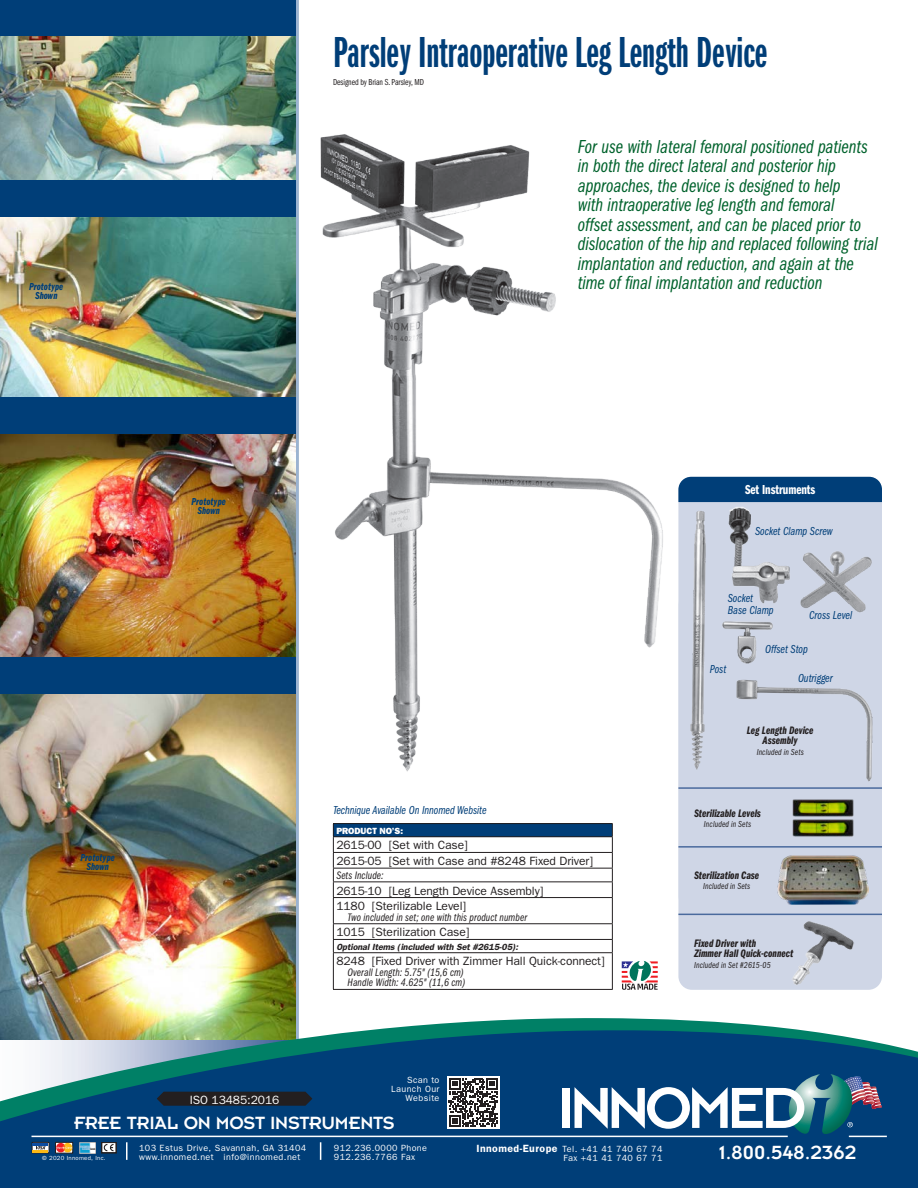
<style>
.page{position:relative;width:918px;height:1188px;background:#fff}
.page>*{position:absolute;margin:0;border:0;box-sizing:border-box;transform-origin:0 0}
.t1{font:45px "ITC Franklin Gothic Std Dm X Cp";color:#003e78}
.t2{font:21px "Insignia";color:#fff}
.t3{font:19.5px/19.5px "ITC Franklin Gothic Std Bk Cp It";color:#00622c}
.t4{font:19.5px "Insignia";letter-spacing:-.01em;color:#fff}
.t5{font:13.5px "ITC Franklin Gothic Std Dm Cp";letter-spacing:-.005em;color:#fff}
.t6{font:12px/15.8px "Franklin Gothic";letter-spacing:-.005em;color:#231f20}
.t7{font:12px/12px "ITC Franklin Gothic Std Bk Cp It";color:#003e78}
.t8{font:12px "Franklin Gothic";letter-spacing:-.005em;color:#fff}
.t9{font:11.25px/10.5px "ITC Franklin Gothic Std Bk Cp It";letter-spacing:.01em;color:#231f20}
.t10{font:11.25px/10.5px "ITC Franklin Gothic Std Dm Cp It";color:#231f20}
.t11{font:10.5px/9px "ITC Franklin Gothic Std Dm Cp It";color:#003e78;text-align:center}
.t12{font:9px/9px "Franklin Gothic";letter-spacing:.045em;color:#fff}
.t13{font:9px "ITC Franklin Gothic Std Bk Cp It";letter-spacing:.015em;color:#231f20}
.t14{font:italic 600 9px "Franklin Gothic";letter-spacing:-.005em;color:#231f20}
.t15{font:9px "ITC Franklin Gothic Std Bk Cp";letter-spacing:-.005em;color:#231f20}
.t16{font:800 9px "Franklin Gothic";letter-spacing:-.005em;color:#fff}
.t17{font:6px "Franklin Gothic";letter-spacing:.045em;color:#fff}
.s1{font-weight:600;font-size:10.5px}
</style>
<div class="page">
<hr style="left:296px;top:0;width:2px;height:1044px;background:#cfd6e6">
<div style="left:0;top:0;width:296px;height:779px;background:#003e78"></div>
<img style="left:0;top:36px;width:296px;height:144px">
<svg style="left:622px;top:961px;width:36px;height:29px"></svg>
<div style="left:333px;top:824px;width:279px;height:13px;background:#003e78"></div>
<hr style="left:333px;top:953px;width:1px;height:36px;background:#231f20">
<hr style="left:612px;top:953px;width:1px;height:36px;background:#231f20">
<hr style="left:333px;top:852px;width:280px;height:1px;background:#231f20">
<hr style="left:333px;top:868px;width:280px;height:1px;background:#231f20">
<hr style="left:333px;top:881px;width:280px;height:1px;background:#231f20">
<hr style="left:333px;top:897px;width:280px;height:1px;background:#231f20">
<hr style="left:333px;top:923px;width:280px;height:1px;background:#231f20">
<hr style="left:333px;top:939px;width:280px;height:1px;background:#231f20">
<hr style="left:333px;top:952px;width:280px;height:1px;background:#231f20">
<hr style="left:333px;top:989px;width:280px;height:1px;background:#231f20">
<hr style="left:333px;top:823px;width:280px;height:1px;background:#231f20">
<svg style="left:333px;top:824px;width:1px;height:128px"></svg>
<svg style="left:612px;top:824px;width:1px;height:128px"></svg>
<hr style="left:333px;top:836px;width:280px;height:1px;background:#231f20">
<div style="left:678px;top:477px;width:204px;height:513px;background:#cfd6e6;border-radius:14px"></div>
<img style="left:690px;top:507px;width:183px;height:275px">
<div style="left:743px;top:727px;width:86px;height:24px;background:#cfd6e6"></div>
<div style="left:678px;top:477px;width:204px;height:25px;background:#003e78"></div>
<img style="left:777px;top:856px;width:92px;height:49px">
<img style="left:793px;top:921px;width:61px;height:64px">
<hr style="left:678px;top:787px;width:204px;height:2px;background:#4a6a9d">
<hr style="left:678px;top:846px;width:204px;height:2px;background:#4a6a9d">
<hr style="left:678px;top:914px;width:204px;height:1px;background:#4a6a9d">
<img style="left:792px;top:819px;width:62px;height:18px">
<img style="left:792px;top:799px;width:62px;height:18px">
<img style="left:0;top:695px;width:296px;height:323px">
<img style="left:0;top:435px;width:296px;height:222px">
<img style="left:0;top:218px;width:296px;height:179px">
<img style="left:296px;top:129px;width:367px;height:646px">
<svg style="left:0;top:1018px;width:918px;height:170px;background:#215c82"></svg>
<svg style="left:32px;top:1142px;width:17px;height:11px"></svg>
<hr style="left:33px;top:1143px;width:15px;height:3px;background:#0d4da1">
<svg style="left:55px;top:1142px;width:18px;height:11px"></svg>
<img style="left:79px;top:1142px;width:17px;height:11px">
<div style="left:101px;top:1142px;width:15px;height:11px;border:1px solid #231f20"></div>
<svg style="left:104px;top:1144px;width:10px;height:7px"></svg>
<div style="left:102px;top:1142px;width:14px;height:11px;border:1px solid #231f20"></div>
<div style="left:447px;top:1076px;width:52px;height:52px;background:#fff"></div>
<svg style="left:449px;top:1078px;width:49px;height:49px"></svg>
<div style="left:563px;top:1088px;width:7px;height:40px;background:#fff"></div>
<svg style="left:575px;top:1074px;width:307px;height:62px"></svg>
<svg style="left:157px;top:1092px;width:155px;height:14px;background:#202025"></svg>
<p class="t11" style="left:29px;top:282px;width:36px">Prototype<br>Shown</p>
<h1 class="t1" style="left:333px;top:28px;width:436px">Parsley Intraoperative Leg Length Device</h1>
<p class="t15" style="left:333px;top:77px;width:93px">Designed by Brian S. Parsley, MD</p>
<p class="t3" style="left:578px;top:137px;width:302px">For use with lateral femoral positioned patients in both the direct lateral and posterior hip approaches, the device is designed to help<br>with intraoperative leg length and femoral<br>offset assessment, and can be placed prior to dislocation of the hip and replaced following trial implantation and reduction, and again at the time of final implantation and reduction</p>
<p class="t11" style="left:192px;top:497px;width:36px">Prototype<br>Shown</p>
<p class="t11" style="left:81px;top:853px;width:36px">Prototype<br>Shown</p>
<p class="t7" style="left:333px;top:804px;width:155px">Technique Available On Innomed Website</p>
<p class="t16" style="left:336px;top:825px;width:68px">PRODUCT NO’S:</p>
<p class="t6" style="left:336px;top:837px;width:258px">2615-00 [Set with Case]<br>2615-05 [Set with Case and #8248 Fixed Driver]</p>
<p class="t9" style="left:336px;top:870px;width:49px">Sets Include:</p>
<p class="t6" style="left:336px;top:882px;width:208px">2615-10 [Leg Length Device Assembly]<br>1180 [Sterilizable Level]</p>
<p class="t9" style="left:348px;top:912px;width:181px">Two included in set; one with this product number</p>
<p class="t6" style="left:336px;top:924px;width:135px">1015 [Sterilization Case]</p>
<p class="t14" style="left:336px;top:941px;width:183px">Optional Items (included with Set #2615-05):</p>
<p class="t6" style="left:336px;top:953px;width:270px">8248 [Fixed Driver with Zimmer Hall Quick-connect]</p>
<p class="t9" style="left:348px;top:967px;width:119px">Overall Length: 5.75" (15,6 cm)<br>Handle Width: 4.625" (11,6 cm)</p>
<p class="t12" style="left:391px;top:1076px;width:50px;text-align:right">Scan to<br>Launch Our</p>
<p class="t8" style="left:190px;top:1093px;width:91px">ISO 13485:2016</p>
<p class="t12" style="left:406px;top:1094px;width:35px">Website</p>
<p class="t4" style="left:74px;top:1113px;width:322px">FREE TRIAL ON MOST INSTRUMENTS</p>
<p class="t5" style="left:745px;top:482px;width:72px">Set Instruments</p>
<p class="t7" style="left:755px;top:525px;width:79px">Socket Clamp Screw</p>
<p class="t7" style="left:728px;top:592px;width:47px">Socket<br>Base Clamp</p>
<p class="t7" style="left:809px;top:609px;width:44px">Cross Level</p>
<p class="t7" style="left:710px;top:664px;width:18px">Post</p>
<p class="t7" style="left:765px;top:643px;width:44px">Offset Stop</p>
<p class="t7" style="left:798px;top:672px;width:36px">Outrigger</p>
<p class="t10" style="left:747px;top:725px;width:68px;text-align:center">Leg Length Device<br>Assembly</p>
<p class="t13" style="left:757px;top:747px;width:49px">Included in Sets</p>
<p class="t10" style="left:694px;top:808px;width:68px">Sterilizable Levels</p>
<p class="t13" style="left:704px;top:819px;width:49px">Included in Sets</p>
<p class="t10" style="left:694px;top:870px;width:67px">Sterilization Case</p>
<p class="t13" style="left:703px;top:882px;width:49px">Included in Sets</p>
<p class="t10" style="left:694px;top:938px;width:101px">Fixed Driver with<br>Zimmer Hall Quick-connect</p>
<p class="t13" style="left:694px;top:960px;width:78px">Included in Set #2615-05</p>
<p class="t12" style="left:139px;top:1143px;width:169px">103 Estus Drive, Savannah, GA 31404 www.innomed.net info@innomed.net</p>
<p class="t12" style="left:334px;top:1143px;width:95px">912.236.0000 Phone<br>912.236.7766 Fax</p>
<p class="t12" style="left:476px;top:1145px;width:188px"><span class="s1">Innomed-Europe</span> Tel. +41 41 740 67 74</p>
<p class="t17" style="left:42px;top:1154px;width:65px">© 2020 Innomed, Inc.</p>
<p class="t12" style="left:563px;top:1154px;width:100px">Fax +41 41 740 67 71</p>
<p class="t2" style="left:719px;top:1142px;width:139px">1.800.548.2362</p>
</div>
